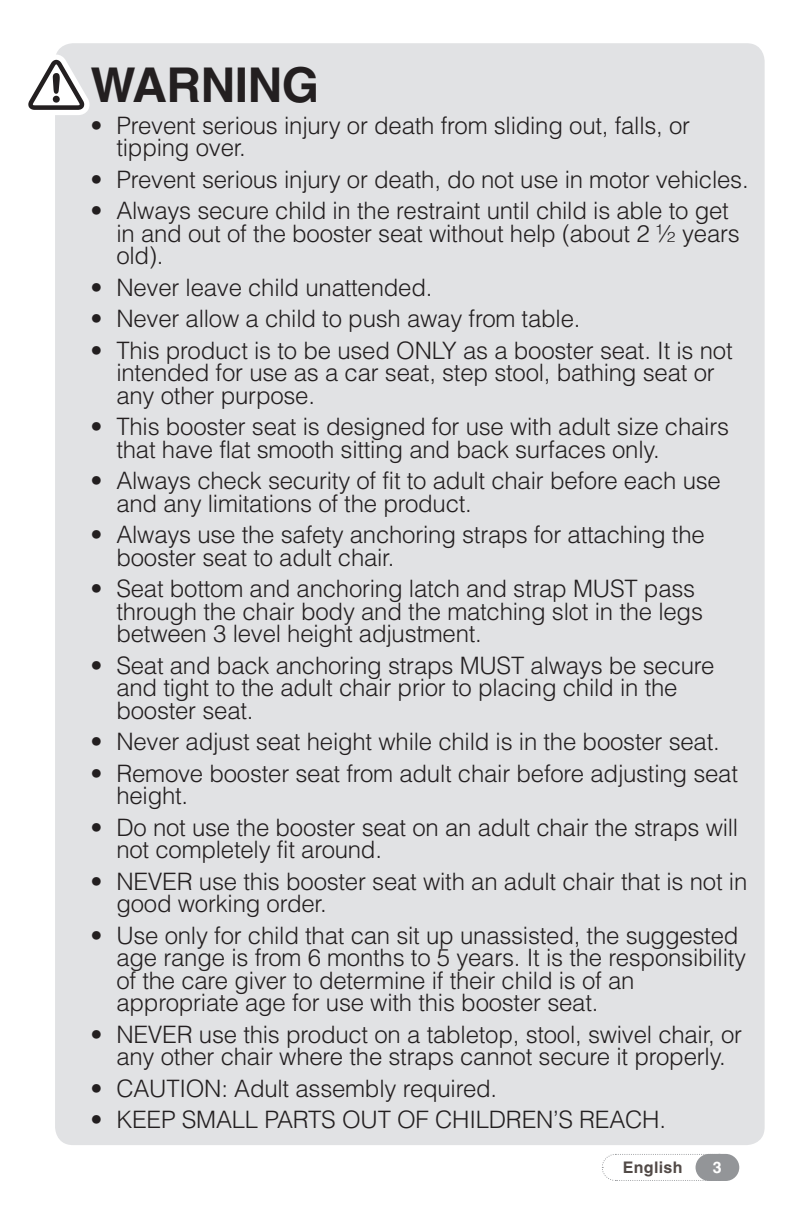
<style>
.page{position:relative;width:792px;height:1224px;background:#fff}
.page>*{position:absolute;margin:0;border:0;box-sizing:border-box;transform-origin:0 0}
.Body__0625_space_aft{font:700 48px "Helvetica LT Std";letter-spacing:-.01em;color:#231f20}
.Warning_Text_INDENT{font:300 24px/22.4px "Helvetica LT Std";letter-spacing:-.01em;color:#231f20}
.t1{font:700 16px "Helvetica LT Std";letter-spacing:.02em;color:#524a47}
.t2{font:700 16px "Helvetica LT Std";color:#fff}
</style>
<div class="page">
<svg style="left:602px;top:1153px;width:137px;height:28px"></svg>
<div style="left:55px;top:43px;width:710px;height:1102px;background:#e1e2e4;border-radius:18px"></div>
<svg style="left:28px;top:51px;width:62px;height:64px"></svg>
<p class="Body__0625_space_aft" style="left:90px;top:56px;width:230px">WARNING</p>
<p class="Warning_Text_INDENT" style="left:116px;top:114px;width:575px;text-indent:-26px">• Prevent serious injury or death from sliding out, falls, or tipping over.</p>
<p class="Warning_Text_INDENT" style="left:90px;top:168px;width:660px">• Prevent serious injury or death, do not use in motor vehicles.</p>
<p class="Warning_Text_INDENT" style="left:116px;top:199px;width:625px;text-indent:-26px">• Always secure child in the restraint until child is able to get in and out of the booster seat without help (about 2 ½ years old).</p>
<p class="Warning_Text_INDENT" style="left:90px;top:276px;width:344px">• Never leave child unattended.</p>
<p class="Warning_Text_INDENT" style="left:90px;top:307px;width:492px">• Never allow a child to push away from table.</p>
<p class="Warning_Text_INDENT" style="left:116px;top:339px;width:618px;text-indent:-26px">• This product is to be used ONLY as a booster seat. It is not intended for use as a car seat, step stool, bathing seat or any other purpose.</p>
<p class="Warning_Text_INDENT" style="left:116px;top:415px;width:614px;text-indent:-26px">• This booster seat is designed for use with adult size chairs that have flat smooth sitting and back surfaces only.</p>
<p class="Warning_Text_INDENT" style="left:116px;top:469px;width:606px;text-indent:-26px">• Always check security of fit to adult chair before each use and any limitations of the product.</p>
<p class="Warning_Text_INDENT" style="left:116px;top:523px;width:590px;text-indent:-26px">• Always use the safety anchoring straps for attaching the booster seat to adult chair.</p>
<p class="Warning_Text_INDENT" style="left:116px;top:577px;width:588px;text-indent:-26px">• Seat bottom and anchoring latch and strap MUST pass through the chair body and the matching slot in the legs between 3 level height adjustment.</p>
<p class="Warning_Text_INDENT" style="left:116px;top:654px;width:600px;text-indent:-26px">• Seat and back anchoring straps MUST always be secure and tight to the adult chair prior to placing child in the booster seat.</p>
<p class="Warning_Text_INDENT" style="left:90px;top:730px;width:631px">• Never adjust seat height while child is in the booster seat.</p>
<p class="Warning_Text_INDENT" style="left:116px;top:762px;width:623px;text-indent:-26px">• Remove booster seat from adult chair before adjusting seat height.</p>
<p class="Warning_Text_INDENT" style="left:116px;top:816px;width:623px;text-indent:-26px">• Do not use the booster seat on an adult chair the straps will not completely fit around.</p>
<p class="Warning_Text_INDENT" style="left:116px;top:870px;width:632px;text-indent:-26px">• NEVER use this booster seat with an adult chair that is not in good working order.</p>
<p class="Warning_Text_INDENT" style="left:116px;top:924px;width:631px;text-indent:-26px">• Use only for child that can sit up unassisted, the suggested age range is from 6 months to 5 years. It is the responsibility of the care giver to determine if their child is of an appropriate age for use with this booster seat.</p>
<p class="Warning_Text_INDENT" style="left:90px;top:1023px;width:653px;text-align:center">• NEVER use this product on a tabletop, stool, swivel chair, or any other chair where the straps cannot secure it properly.</p>
<p class="Warning_Text_INDENT" style="left:90px;top:1077px;width:408px">• CAUTION: Adult assembly required.</p>
<p class="Warning_Text_INDENT" style="left:90px;top:1108px;width:577px">• KEEP SMALL PARTS OUT OF CHILDREN’S REACH.</p>
<p class="t1" style="left:623px;top:1157px;width:61px">English</p>
<p class="t2" style="left:713px;top:1157px;width:10px">3</p>
</div>
